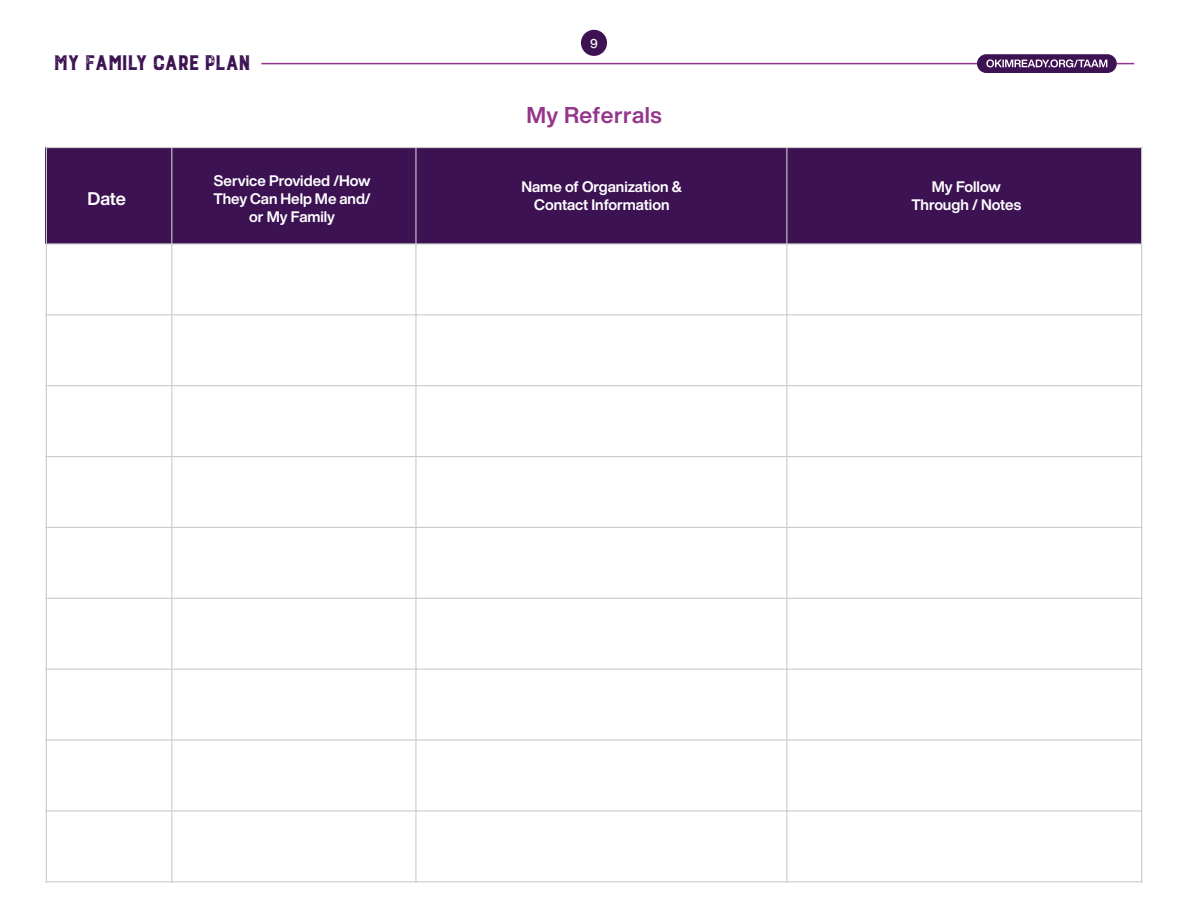
<style>
.page{position:relative;width:1188px;height:918px;background:#fff}
.page>*{position:absolute;margin:0;border:0;box-sizing:border-box;transform-origin:0 0}
.t1{font:700 27.9px "Burford Rustic";letter-spacing:-.1em;color:#3c1253}
.t2{font:700 22.5px "Helvetica Now Display";letter-spacing:.02em;color:#94368c}
.t3{font:700 18px "Helvetica Now Display";color:#fff}
.t4{font:700 15px/18px "Helvetica Now Display";color:#fff;text-align:center}
.t5{font:500 12.6px "Helvetica Now Display";color:#fff}
</style>
<div class="page">
<div style="left:46px;top:148px;width:1096px;height:96px;background:#3c1253"></div>
<hr style="left:261px;top:63px;width:873px;height:1px;background:#92368d">
<div style="left:977px;top:54px;width:140px;height:19px;background:#3c1253;border-radius:9px"></div>
<svg style="left:986px;top:59px;width:121px;height:8px"></svg>
<hr style="left:171px;top:147px;width:1px;height:736px;background:#cbcbcb">
<hr style="left:415px;top:147px;width:2px;height:736px;background:#cbcbcb">
<hr style="left:786px;top:147px;width:1px;height:736px;background:#cbcbcb">
<hr style="left:46px;top:243px;width:1096px;height:1px;background:#cbcbcb">
<hr style="left:46px;top:314px;width:1096px;height:1px;background:#cbcbcb">
<hr style="left:46px;top:385px;width:1096px;height:1px;background:#cbcbcb">
<hr style="left:46px;top:456px;width:1096px;height:1px;background:#cbcbcb">
<hr style="left:46px;top:527px;width:1096px;height:1px;background:#cbcbcb">
<hr style="left:46px;top:598px;width:1096px;height:1px;background:#cbcbcb">
<hr style="left:46px;top:669px;width:1096px;height:1px;background:#cbcbcb">
<hr style="left:46px;top:740px;width:1096px;height:1px;background:#cbcbcb">
<hr style="left:46px;top:810px;width:1096px;height:2px;background:#cbcbcb">
<hr style="left:46px;top:147px;width:1px;height:736px;background:#cbcbcb">
<hr style="left:1141px;top:147px;width:1px;height:736px;background:#cbcbcb">
<hr style="left:46px;top:147px;width:1096px;height:1px;background:#cbcbcb">
<hr style="left:46px;top:881px;width:1096px;height:1px;background:#cbcbcb">
<div style="left:581px;top:30px;width:26px;height:26px;background:#3c1253;border-radius:50%"></div>
<h1 class="t1" style="left:52px;top:48px;width:201px">My Family Care Plan</h1>
<p class="t5" style="left:590px;top:34px;width:9px">9</p>
<h2 class="t2" style="left:526px;top:100px;width:137px">My Referrals</h2>
<p class="t3" style="left:88px;top:186px;width:40px">Date</p>
<p class="t4" style="left:214px;top:172px;width:159px">Service Provided /How<br>They Can Help Me and/ or My Family</p>
<p class="t4" style="left:522px;top:178px;width:162px">Name of Organization &amp;<br>Contact Information</p>
<p class="t4" style="left:911px;top:178px;width:111px">My Follow<br>Through / Notes</p>
</div>
